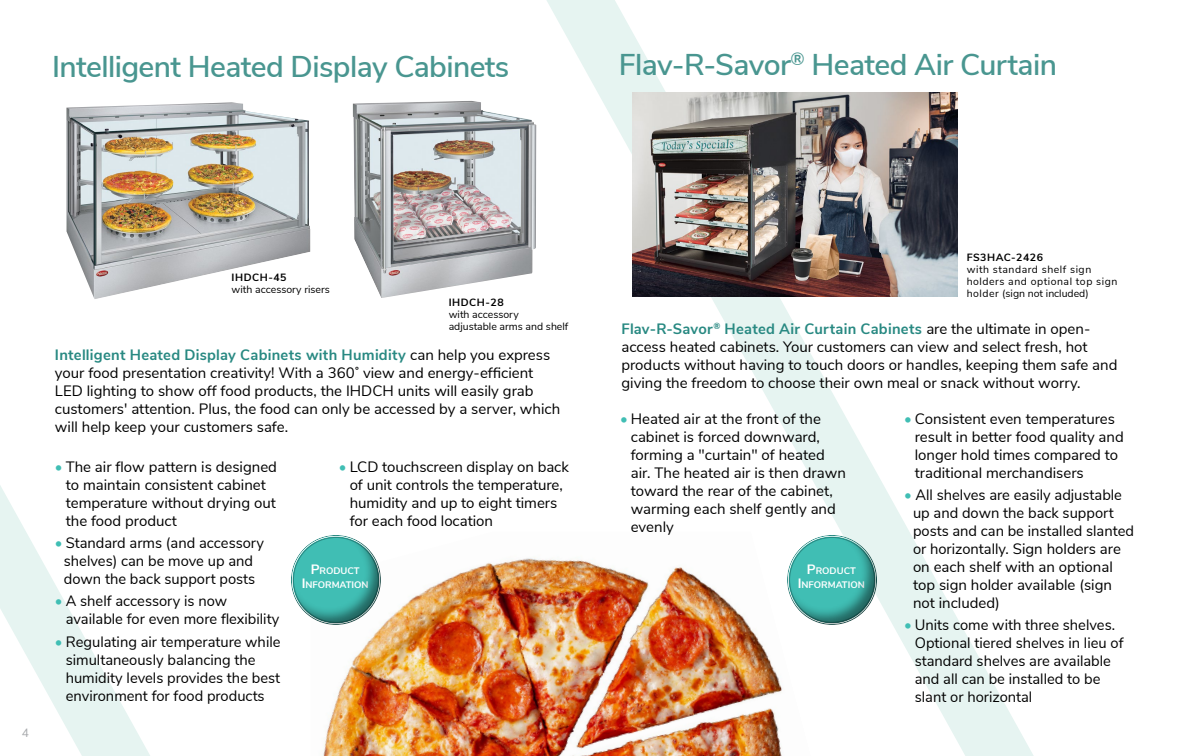
<style>
.page{position:relative;width:1188px;height:756px;background:#fff}
.page>*{position:absolute;margin:0;border:0;box-sizing:border-box;transform-origin:0 0}
.t1{font:600 30px "Nunito Sans";letter-spacing:-.02em;color:#499690}
.t2{font:15px/18px "Nunito Sans";color:#000}
.t3{font:12px "Nunito Sans";color:#a7a9ac}
.t4{font:10.5px/12px "Nunito Sans";letter-spacing:.05em;color:#000}
.t5{font:10.5px/12px "Nunito Sans";color:#000}
.t6{font:700 10.5px "Nunito Sans";letter-spacing:.05em;color:#000}
.t7{font:700 9.45px/13.5px "Nunito Sans";color:#fff;text-align:center}
.s1{font-weight:700;color:#288982}
.s2{color:#40beb4}
.s3{font-size:13.5px}
</style>
<div class="page">
<svg style="left:0;top:485px;width:150px;height:271px"></svg>
<svg style="left:546px;top:0;width:488px;height:756px"></svg>
<img style="left:323px;top:532px;width:488px;height:224px">
<img style="left:66px;top:102px;width:244px;height:197px">
<img style="left:632px;top:92px;width:326px;height:204px">
<img style="left:353px;top:101px;width:183px;height:197px">
<div style="left:265px;top:512px;width:140px;height:133px;background:#000;opacity:.48"></div>
<div style="left:762px;top:512px;width:139px;height:133px;background:#000;opacity:.48"></div>
<h1 class="t1" style="left:52px;top:44px;width:459px">Intelligent Heated Display Cabinets</h1>
<h1 class="t1" style="left:619px;top:43px;width:440px">Flav-R-Savor<sup>®</sup> Heated Air Curtain</h1>
<p class="t3" style="left:22px;top:724px;width:9px">4</p>
<p class="t6" style="left:967px;top:249px;width:78px">FS3HAC-2426</p>
<p class="t4" style="left:967px;top:262px;width:152px">with standard shelf sign holders and optional top sign holder (sign not included)</p>
<p class="t6" style="left:232px;top:269px;width:56px">IHDCH-45</p>
<p class="t5" style="left:232px;top:282px;width:100px">with accessory risers</p>
<p class="t6" style="left:449px;top:294px;width:56px">IHDCH-28</p>
<p class="t5" style="left:449px;top:307px;width:121px">with accessory adjustable arms and shelf</p>
<p class="t2" style="left:621px;top:319px;width:498px"><span class="s1">Flav-R-Savor</span><sup>®</sup> <span class="s1">Heated Air Curtain Cabinets</span> are the ultimate in open&shy;access heated cabinets. Your customers can view and select fresh, hot products without having to touch doors or handles, keeping them safe and giving the freedom to choose their own meal or snack without worry.</p>
<p class="t2" style="left:55px;top:345px;width:507px"><span class="s1">Intelligent Heated Display Cabinets with Humidity</span> can help you express your food presentation creativity! With a 360˚ view and energy-efficient LED lighting to show off food products, the IHDCH units will easily grab customers' attention. Plus, the food can only be accessed by a server, which will help keep your customers safe.</p>
<p class="t2" style="left:631px;top:408px;width:217px;text-indent:-11px"><span class="s2">•</span> Heated air at the front of the cabinet is forced downward, forming a "curtain" of heated air. The heated air is then drawn toward the rear of the cabinet, warming each shelf gently and evenly</p>
<p class="t2" style="left:915px;top:408px;width:211px;text-indent:-11px"><span class="s2">•</span> Consistent even temperatures result in better food quality and longer hold times compared to traditional merchandisers</p>
<p class="t2" style="left:66px;top:457px;width:213px;text-indent:-11px"><span class="s2">•</span> The air flow pattern is designed to maintain consistent cabinet temperature without drying out the food product</p>
<p class="t2" style="left:55px;top:533px;width:211px;text-align:center"><span class="s2">•</span> Standard arms (and accessory shelves) can be move up and down the back support posts</p>
<p class="t2" style="left:66px;top:591px;width:215px;text-indent:-11px"><span class="s2">•</span> A shelf accessory is now available for even more flexibility</p>
<p class="t2" style="left:66px;top:632px;width:216px;text-indent:-11px"><span class="s2">•</span> Regulating air temperature while simultaneously balancing the humidity levels provides the best environment for food products</p>
<p class="t2" style="left:350px;top:457px;width:221px;text-indent:-11px"><span class="s2">•</span> LCD touchscreen display on back of unit controls the temperature, humidity and up to eight timers for each food location</p>
<p class="t2" style="left:913px;top:485px;width:223px;text-indent:-9px"><span class="s2">•</span> All shelves are easily adjustable up and down the back support posts and can be installed slanted or horizontally. Sign holders are on each shelf with an optional top sign holder available (sign not included)</p>
<p class="t2" style="left:915px;top:615px;width:210px;text-indent:-11px"><span class="s2">•</span> Units come with three shelves.<br>Optional tiered shelves in lieu of standard shelves are available and all can be installed to be slant or horizontal</p>
<p class="t7" style="left:302px;top:563px;width:69px"><span class="s3">P</span>RODUCT<br><span class="s3">I</span>NFORMATION</p>
<p class="t7" style="left:798px;top:563px;width:69px"><span class="s3">P</span>RODUCT<br><span class="s3">I</span>NFORMATION</p>
</div>
